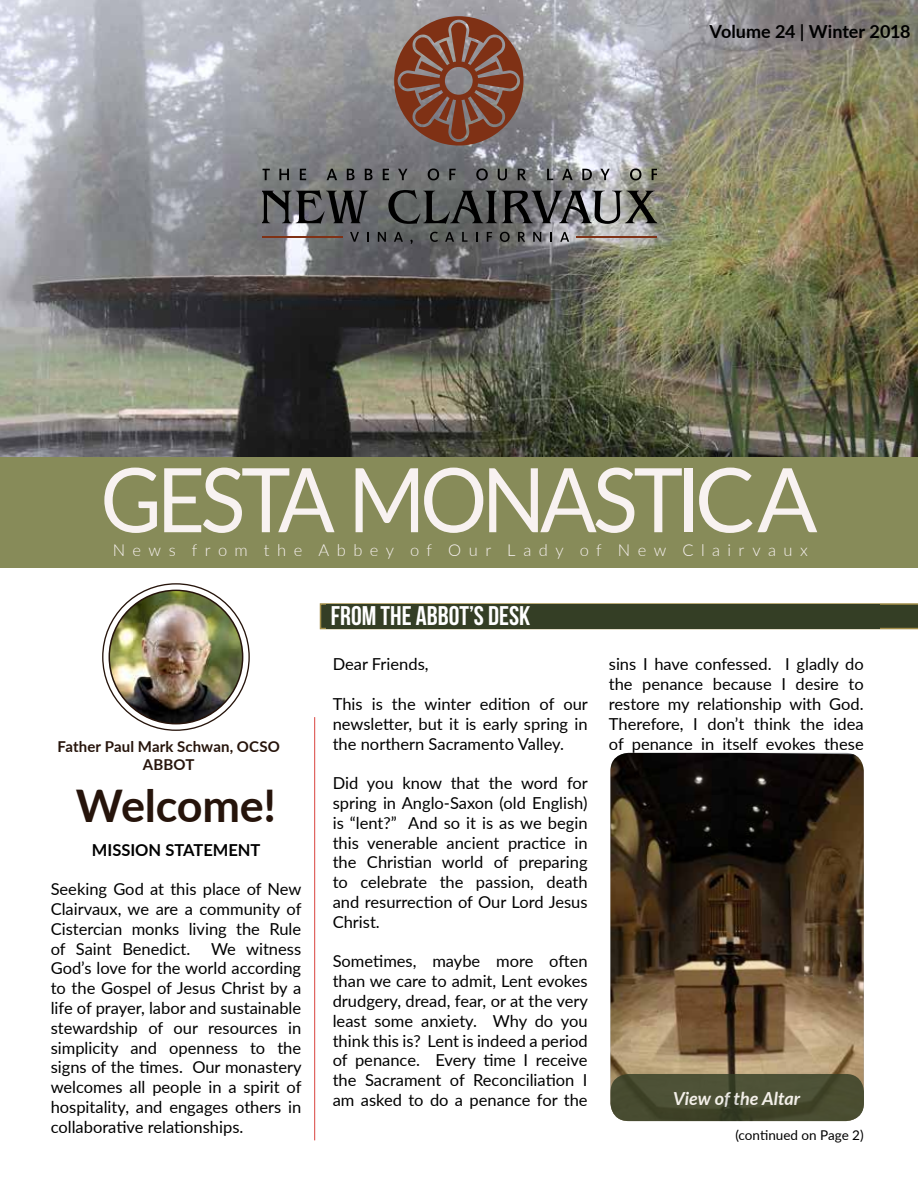
<style>
.page{position:relative;width:918px;height:1188px;background:#fff}
.page>*{position:absolute;margin:0;border:0;box-sizing:border-box;transform-origin:0 0}
.t1{font:89.25px "Lato";letter-spacing:-.065em;color:#f8f2f1;scale:.94 1}
.t2{font:700 45px "Lato";letter-spacing:-.005em;color:#26140b}
.t3{font:27px "Bebas Neue";color:#fff}
.t4{font:700 18px "Lato";color:#000}
.t5{font:italic 700 18px "Lato";color:#fff}
.t6{font:16.5px/19.8px "Lato";color:#000;text-align:justify}
.t7{font:300 16.5px "Lato";letter-spacing:.45em;color:#f8f2f1}
.t8{font:700 16.5px "Lato";color:#000}
.t9{font:700 15px/18px "Lato";letter-spacing:.01em;color:#26140b;text-align:center}
.t10{font:13.5px "Lato";color:#000}
</style>
<div class="page">
<img style="left:0;top:0;width:918px;height:457px">
<img style="left:109px;top:590px;width:134px;height:134px;border-radius:67px">
<div style="left:0;top:457px;width:918px;height:111px;background:#878b59"></div>
<hr style="left:314px;top:717px;width:1px;height:423px;background:#d9443f">
<hr style="left:263px;top:236px;width:80px;height:2px;background:#7f3115">
<hr style="left:576px;top:236px;width:80px;height:2px;background:#7f3115">
<svg style="left:263px;top:169px;width:7px;height:11px"></svg>
<svg style="left:279px;top:169px;width:10px;height:11px"></svg>
<svg style="left:300px;top:169px;width:6px;height:11px"></svg>
<svg style="left:327px;top:169px;width:10px;height:11px"></svg>
<svg style="left:347px;top:169px;width:8px;height:11px"></svg>
<svg style="left:365px;top:169px;width:8px;height:11px"></svg>
<svg style="left:383px;top:169px;width:6px;height:11px"></svg>
<svg style="left:398px;top:169px;width:9px;height:11px"></svg>
<svg style="left:428px;top:169px;width:11px;height:11px"></svg>
<svg style="left:449px;top:169px;width:7px;height:11px"></svg>
<svg style="left:476px;top:169px;width:12px;height:11px"></svg>
<svg style="left:498px;top:169px;width:9px;height:11px"></svg>
<svg style="left:518px;top:169px;width:8px;height:11px"></svg>
<svg style="left:547px;top:169px;width:6px;height:11px"></svg>
<svg style="left:562px;top:169px;width:11px;height:11px"></svg>
<svg style="left:582px;top:169px;width:10px;height:11px"></svg>
<svg style="left:600px;top:169px;width:10px;height:11px"></svg>
<svg style="left:630px;top:169px;width:11px;height:11px"></svg>
<svg style="left:652px;top:169px;width:4px;height:11px"></svg>
<svg style="left:350px;top:232px;width:9px;height:10px"></svg>
<svg style="left:367px;top:232px;width:2px;height:10px"></svg>
<svg style="left:378px;top:232px;width:8px;height:10px"></svg>
<svg style="left:394px;top:232px;width:9px;height:10px"></svg>
<svg style="left:410px;top:240px;width:3px;height:4px"></svg>
<svg style="left:430px;top:232px;width:8px;height:10px"></svg>
<svg style="left:445px;top:232px;width:9px;height:10px"></svg>
<svg style="left:462px;top:232px;width:6px;height:10px"></svg>
<svg style="left:476px;top:232px;width:2px;height:10px"></svg>
<svg style="left:487px;top:232px;width:5px;height:10px"></svg>
<svg style="left:500px;top:232px;width:10px;height:10px"></svg>
<svg style="left:518px;top:232px;width:7px;height:10px"></svg>
<svg style="left:533px;top:232px;width:8px;height:10px"></svg>
<svg style="left:550px;top:232px;width:2px;height:10px"></svg>
<svg style="left:560px;top:232px;width:9px;height:10px"></svg>
<svg style="left:263px;top:190px;width:105px;height:34px;background:#4c4d4e"></svg>
<svg style="left:388px;top:190px;width:268px;height:34px;background:#5a5b5b"></svg>
<svg style="left:394px;top:16px;width:130px;height:130px;background:#85594b"></svg>
<svg style="left:320px;top:603px;width:598px;height:26px;background:#5c5e3c"></svg>
<div style="left:327px;top:605px;width:553px;height:24px;background:#343e25"></div>
<img style="left:610px;top:753px;width:254px;height:368px">
<svg style="left:610px;top:1074px;width:254px;height:47px;background:#474b30"></svg>
<p class="t4" style="left:710px;top:18px;width:203px">Volume 24 | Winter 2018</p>
<h1 class="t1" style="left:100px;top:436px;width:764px">GESTA MONASTICA</h1>
<p class="t7" style="left:113px;top:538px;width:697px">News from the Abbey of Our Lady of New Clairvaux</p>
<p class="t9" style="left:57px;top:737px;width:224px">Father Paul Mark Schwan, OCSO<br>ABBOT</p>
<h2 class="t2" style="left:76px;top:773px;width:202px">Welcome!</h2>
<p class="t8" style="left:92px;top:838px;width:170px">MISSION STATEMENT</p>
<p class="t6" style="left:51px;top:879px;width:252px">Seeking God at this place of New Clairvaux, we are a community of Cistercian monks living the Rule of Saint Benedict.</p>
<p class="t6" style="left:51px;top:938px;width:252px;text-indent:160px">We witness God’s love for the world according to the Gospel of Jesus Christ by a life of prayer, labor and sustainable stewardship of our resources in simplicity and openness to the signs of the times. Our monastery welcomes all people in a spirit of hospitality, and engages others in collaborative relationships.</p>
<h3 class="t3" style="left:331px;top:601px;width:201px">FROM THE ABBOT’S DESK</h3>
<p class="t6" style="left:333px;top:654px;width:97px">Dear Friends,</p>
<p class="t6" style="left:333px;top:693px;width:257px">This is the winter edition of our newsletter, but it is early spring in the northern Sacramento Valley.</p>
<p class="t6" style="left:333px;top:773px;width:257px">Did you know that the word for spring in Anglo-Saxon (old English) is “lent?” And so it is as we begin this venerable ancient practice in the Christian world of preparing to celebrate the passion, death and resurrection of Our Lord Jesus Christ.</p>
<p class="t6" style="left:333px;top:951px;width:257px">Sometimes, maybe more often than we care to admit, Lent evokes drudgery, dread, fear, or at the very least some anxiety. Why do you think this is? Lent is indeed a period of penance. Every time I receive the Sacrament of Reconciliation I am asked to do a penance for the</p>
<p class="t6" style="left:609px;top:654px;width:256px">sins I have confessed. I gladly do the penance because I desire to restore my relationship with God.<br>Therefore, I don’t think the idea of penance in itself evokes these</p>
<p class="t5" style="left:673px;top:1085px;width:129px">View of the Altar</p>
<p class="t10" style="left:735px;top:1125px;width:130px">(continued on Page 2)</p>
</div>
